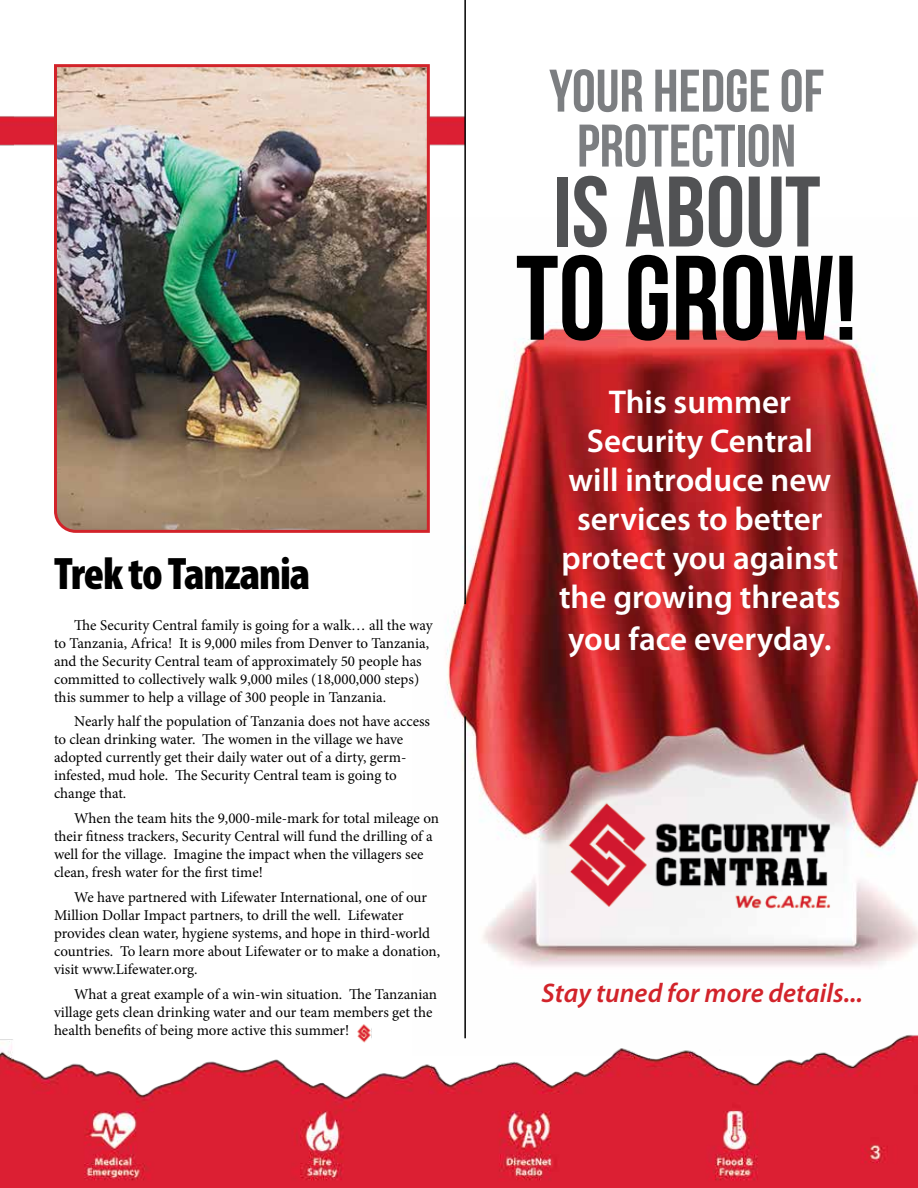
<style>
.page{position:relative;width:918px;height:1188px;background:#fff}
.page>*{position:absolute;margin:0;border:0;box-sizing:border-box;transform-origin:0 0}
.t1{font:119.85px "Bebas Neue";color:#000}
.t2{font:99.9px "Bebas Neue";color:#515254}
.t3{font:60px/54.9px "Bebas Neue";color:#7c7e81;text-align:center}
.t4{font:900 condensed 45.75px "Myriad Pro";letter-spacing:-.025em;color:#000}
.t5{font:600 33px/39px "Myriad Pro";color:#fff;text-align:center}
.t6{font:italic 600 27px "Myriad Pro";color:#d2232a}
.t7{font:15px/18px "Minion Pro";color:#000}
</style>
<div class="page">
<img style="left:0;top:116px;width:918px;height:1072px">
<hr style="left:464px;top:716px;width:2px;height:322px;background:#000">
<img style="left:357px;top:1023px;width:14px;height:20px">
<img style="left:52px;top:64px;width:379px;height:470px">
<div style="left:465px;top:108px;width:453px;height:50px;background:#fff"></div>
<hr style="left:464px;top:0;width:2px;height:604px;background:#000">
<img style="left:559px;top:795px;width:281px;height:114px">
<h3 class="t4" style="left:54px;top:545px;width:258px">Trek to Tanzania</h3>
<p class="t7" style="left:54px;top:616px;width:380px;text-indent:20px">The Security Central family is going for a walk… all the way to Tanzania, Africa! It is 9,000 miles from Denver to Tanzania, and the Security Central team of approximately 50 people has committed to collectively walk 9,000 miles (18,000,000 steps) this summer to help a village of 300 people in Tanzania.</p>
<p class="t7" style="left:54px;top:713px;width:378px;text-indent:20px">Nearly half the population of Tanzania does not have access to clean drinking water. The women in the village we have adopted currently get their daily water out of a dirty, germ&shy;infested, mud hole. The Security Central team is going to change that.</p>
<p class="t7" style="left:54px;top:810px;width:387px;text-indent:20px">When the team hits the 9,000-mile-mark for total mileage on their fitness trackers, Security Central will fund the drilling of a well for the village. Imagine the impact when the villagers see clean, fresh water for the first time!</p>
<p class="t7" style="left:54px;top:888px;width:388px;text-indent:20px">We have partnered with Lifewater International, one of our Million Dollar Impact partners, to drill the well. Lifewater provides clean water, hygiene systems, and hope in third-world countries. To learn more about Lifewater or to make a donation, visit www.Lifewater.org.</p>
<p class="t7" style="left:54px;top:985px;width:385px;text-indent:20px">What a great example of a win-win situation. The Tanzanian village gets clean drinking water and our team members get the health benefits of being more active this summer!</p>
<h3 class="t3" style="left:549px;top:63px;width:277px">YOUR HEDGE OF<br>PROTECTION</h3>
<h2 class="t2" style="left:553px;top:157px;width:269px">IS ABOUT</h2>
<h1 class="t1" style="left:516px;top:233px;width:343px">TO GROW!</h1>
<h3 class="t5" style="left:559px;top:381px;width:283px">This summer<br>Security Central will introduce new services to better protect you against the growing threats</h3>
<h3 class="t5" style="left:568px;top:619px;width:265px">you face everyday.</h3>
<h3 class="t6" style="left:542px;top:976px;width:323px">Stay tuned for more details...</h3>
</div>
